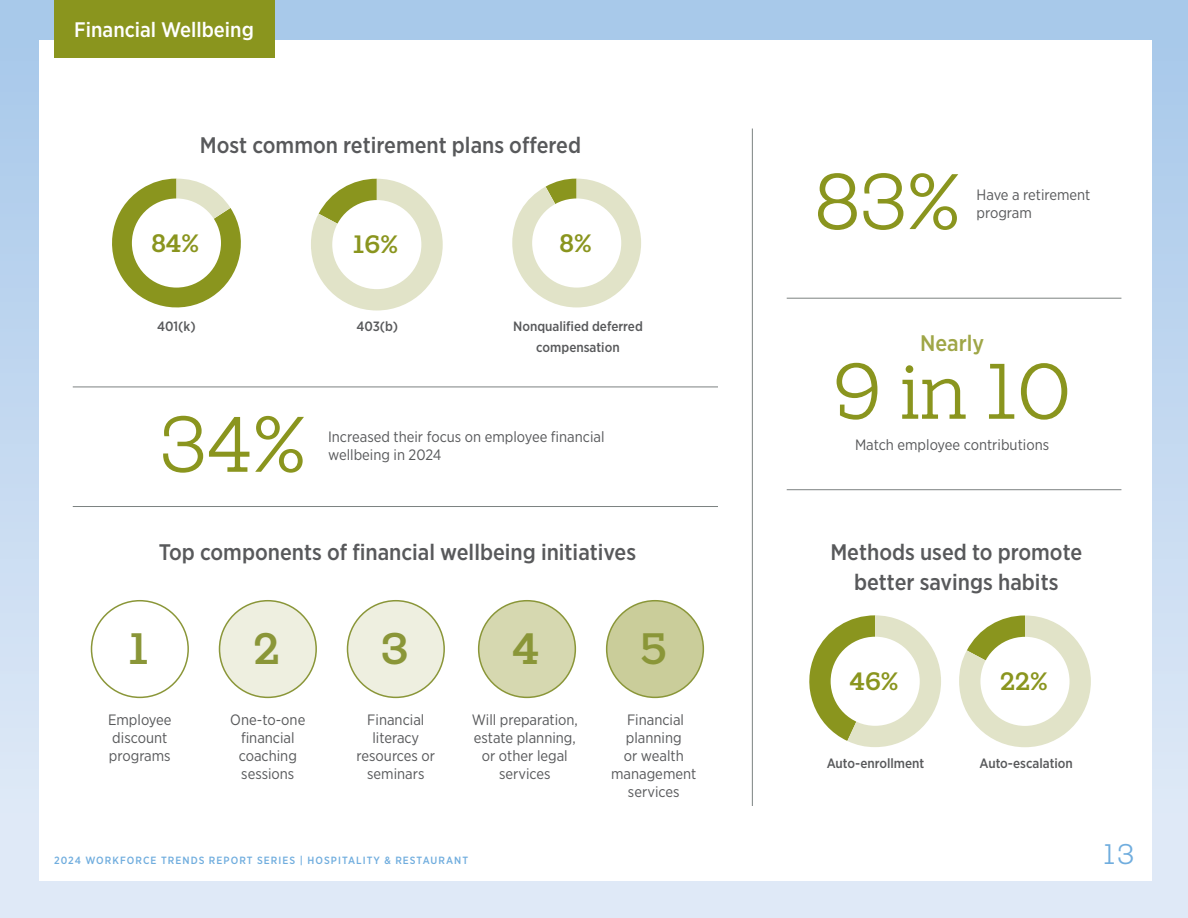
<style>
.page{position:relative;width:1188px;height:918px;background:#fff}
.page>*{position:absolute;margin:0;border:0;box-sizing:border-box;transform-origin:0 0}
.t1{font:300 75px "Gallagher Slab";letter-spacing:.005em;color:#8a951e}
.t2{font:500 42px "Gallagher Slab";color:#8a9638}
.t3{font:300 27px "Gallagher Slab";color:#70adde}
.t4{font:500 24px "Gallagher Slab";color:#8a951e}
.t5{font:500 22.5px/30px "Gotham Narrow";color:#58595b;text-align:center}
.t6{font:500 22.5px "Gotham Narrow";color:#9fa647}
.t7{font:500 21px "Gotham Narrow";color:#fff}
.t8{font:15px/18px "Gotham Narrow";color:#58595b;text-align:center}
.t9{font:500 13.5px/21px "Gotham Narrow";color:#58595b;text-align:center}
.t10{font:500 10.5px "Gotham Narrow";letter-spacing:.1em;color:#70adde}
</style>
<div class="page">
<div style="left:0;top:0;width:1188px;height:918px;background:linear-gradient(to bottom,#a6c7e9,#e4ecf8)"></div>
<div style="left:39px;top:40px;width:1112px;height:841px;background:#fff"></div>
<div style="left:54px;top:0;width:220px;height:57px;background:#8a951e"></div>
<svg style="left:112px;top:179px;width:129px;height:129px"></svg>
<hr style="left:752px;top:129px;width:1px;height:677px;background:#7c8281">
<hr style="left:73px;top:506px;width:645px;height:1px;background:#7c8281">
<svg style="left:512px;top:179px;width:129px;height:128px"></svg>
<hr style="left:73px;top:387px;width:645px;height:1px;background:#7c8281">
<hr style="left:787px;top:489px;width:334px;height:1px;background:#7c8281">
<hr style="left:787px;top:298px;width:334px;height:1px;background:#7c8281">
<svg style="left:809px;top:615px;width:132px;height:132px"></svg>
<svg style="left:959px;top:615px;width:132px;height:132px"></svg>
<div style="left:831px;top:637px;width:89px;height:89px;background:#fff;border-radius:50%"></div>
<div style="left:980px;top:637px;width:90px;height:89px;background:#fff;border-radius:50%"></div>
<div style="left:132px;top:198px;width:89px;height:90px;background:#fff;border-radius:50%"></div>
<div style="left:532px;top:198px;width:89px;height:90px;background:#fff;border-radius:50%"></div>
<svg style="left:311px;top:179px;width:132px;height:132px"></svg>
<div style="left:332px;top:200px;width:89px;height:89px;background:#fff;border-radius:50%"></div>
<div style="left:348px;top:601px;width:96px;height:96px;background:#eeefe0;border-radius:50%"></div>
<div style="left:347px;top:600px;width:98px;height:98px;border:2px solid #8a9638;border-radius:50%"></div>
<div style="left:91px;top:600px;width:98px;height:98px;border:2px solid #8a9638;border-radius:50%"></div>
<div style="left:220px;top:601px;width:96px;height:96px;background:#eeefe0;border-radius:50%"></div>
<div style="left:219px;top:600px;width:98px;height:98px;border:2px solid #8a9638;border-radius:50%"></div>
<div style="left:479px;top:601px;width:96px;height:96px;background:#d6d8b0;border-radius:50%"></div>
<div style="left:478px;top:600px;width:98px;height:98px;border:2px solid #8a9638;border-radius:50%"></div>
<div style="left:607px;top:601px;width:96px;height:96px;background:#cacd9a;border-radius:50%"></div>
<div style="left:606px;top:600px;width:98px;height:98px;border:2px solid #8a9638;border-radius:50%"></div>
<h3 class="t7" style="left:74px;top:16px;width:181px">Financial Wellbeing</h3>
<h3 class="t5" style="left:200px;top:130px;width:383px">Most common retirement plans offered</h3>
<h3 class="t4" style="left:151px;top:228px;width:49px">84%</h3>
<h3 class="t4" style="left:353px;top:230px;width:46px">16%</h3>
<h3 class="t4" style="left:559px;top:228px;width:34px">8%</h3>
<p class="t9" style="left:157px;top:315px;width:40px">401(k)</p>
<p class="t9" style="left:356px;top:315px;width:43px">403(b)</p>
<p class="t9" style="left:513px;top:315px;width:131px">Nonqualified deferred compensation</p>
<h1 class="t1" style="left:160px;top:398px;width:148px">34%</h1>
<p class="t8" style="left:328px;top:428px;width:278px;text-align:left">Increased their focus on employee financial wellbeing in 2024</p>
<h3 class="t5" style="left:159px;top:536px;width:479px">Top components of financial wellbeing initiatives</h3>
<h2 class="t2" style="left:129px;top:623px;width:21px">1</h2>
<h2 class="t2" style="left:254px;top:623px;width:28px">2</h2>
<h2 class="t2" style="left:381px;top:623px;width:29px">3</h2>
<h2 class="t2" style="left:512px;top:623px;width:29px">4</h2>
<h2 class="t2" style="left:641px;top:623px;width:28px">5</h2>
<p class="t8" style="left:108px;top:710px;width:65px;text-align:left">Employee discount programs</p>
<p class="t8" style="left:230px;top:710px;width:77px">One-to-one financial coaching sessions</p>
<p class="t8" style="left:357px;top:710px;width:80px">Financial literacy resources or seminars</p>
<p class="t8" style="left:472px;top:710px;width:108px">Will preparation, estate planning, or other legal services</p>
<p class="t8" style="left:611px;top:710px;width:87px">Financial planning<br>or wealth management services</p>
<h1 class="t1" style="left:815px;top:155px;width:148px">83%</h1>
<p class="t8" style="left:977px;top:185px;width:115px;text-align:left">Have a retirement program</p>
<h3 class="t6" style="left:920px;top:329px;width:66px">Nearly</h3>
<h1 class="t1" style="left:833px;top:345px;width:239px">9 in 10</h1>
<p class="t8" style="left:855px;top:435px;width:196px">Match employee contributions</p>
<h3 class="t5" style="left:830px;top:536px;width:253px">Methods used to promote better savings habits</h3>
<h3 class="t4" style="left:850px;top:667px;width:51px">46%</h3>
<h3 class="t4" style="left:1000px;top:667px;width:49px">22%</h3>
<p class="t9" style="left:827px;top:752px;width:99px">Auto-enrollment</p>
<p class="t9" style="left:979px;top:752px;width:95px">Auto-escalation</p>
<p class="t10" style="left:54px;top:854px;width:416px">2024 WORKFORCE TRENDS REPORT SERIES | HOSPITALITY &amp; RESTAURANT</p>
<h3 class="t3" style="left:1104px;top:837px;width:32px">13</h3>
</div>
